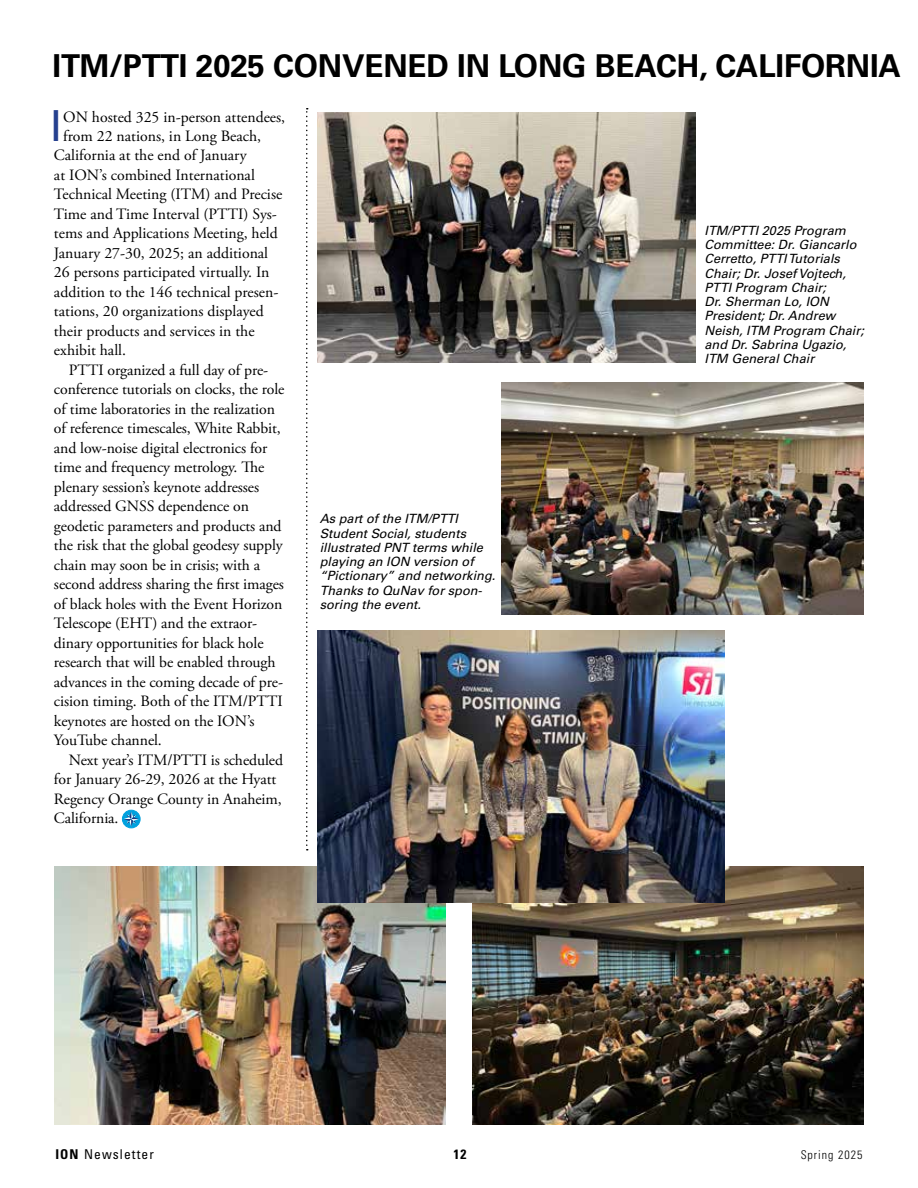
<style>
.page{position:relative;width:918px;height:1188px;background:#fff}
.page>*{position:absolute;margin:0;border:0;box-sizing:border-box;transform-origin:0 0}
.t1{font:42.75px "Univers LT Std";color:#25408f}
.t2{font:700 31.5px "Univers LT Std";letter-spacing:-.005em;color:#000}
.t3{font:15.75px "Adobe Garamond Pro";letter-spacing:-.005em;color:#000}
.t4{font:condensed 13.5px "Univers LT Std";letter-spacing:.08em;color:#000}
.t5{font:700 condensed 13.5px "Univers LT Std";color:#000}
.t6{font:italic 12.75px/14.2px "Univers LT Std";color:#000}
.t7{font:300 condensed 12px "Univers LT Std";letter-spacing:.08em;color:#000}
.s1{font-weight:700}
</style>
<div class="page">
<div style="left:122px;top:810px;width:18px;height:18px;border:1px solid #00a1de;border-radius:50%"></div>
<svg style="left:124px;top:811px;width:15px;height:16px"></svg>
<img style="left:54px;top:866px;width:392px;height:259px">
<img style="left:472px;top:866px;width:392px;height:259px">
<img style="left:318px;top:631px;width:406px;height:272px">
<img style="left:501px;top:382px;width:363px;height:233px">
<img style="left:318px;top:112px;width:378px;height:251px">
<svg style="left:306px;top:108px;width:2px;height:742px"></svg>
<h2 class="t2" style="left:52px;top:47px;width:850px">ITM/PTTI 2025 CONVENED IN LONG BEACH, CALIFORNIA</h2>
<h1 class="t1" style="left:50px;top:101px;width:13px">I</h1>
<p class="t3" style="left:63px;top:107px;width:224px">ON hosted 325 in-person attendees,</p>
<p class="t3" style="left:63px;top:127px;width:200px">from 22 nations, in Long Beach,</p>
<p class="t3" style="left:54px;top:146px;width:194px">California at the end of January</p>
<p class="t3" style="left:54px;top:166px;width:202px">at ION’s combined International</p>
<p class="t3" style="left:54px;top:185px;width:230px">Technical Meeting (ITM) and Precise</p>
<p class="t3" style="left:54px;top:205px;width:225px">Time and Time Interval (PTTI) Sys-</p>
<p class="t3" style="left:54px;top:224px;width:225px">tems and Applications Meeting, held</p>
<p class="t3" style="left:54px;top:244px;width:216px">January 27-30, 2025; an additional</p>
<p class="t3" style="left:54px;top:263px;width:217px">26 persons participated virtually. In</p>
<p class="t3" style="left:54px;top:283px;width:226px">addition to the 146 technical presen-</p>
<p class="t3" style="left:54px;top:302px;width:211px">tations, 20 organizations displayed</p>
<p class="t3" style="left:54px;top:322px;width:202px">their products and services in the</p>
<p class="t3" style="left:54px;top:341px;width:74px">exhibit hall.</p>
<p class="t3" style="left:69px;top:361px;width:201px">PTTI organized a full day of pre-</p>
<p class="t3" style="left:54px;top:380px;width:232px">conference tutorials on clocks, the role</p>
<p class="t3" style="left:54px;top:400px;width:223px">of time laboratories in the realization</p>
<p class="t3" style="left:54px;top:419px;width:228px">of reference timescales, White Rabbit,</p>
<p class="t3" style="left:54px;top:439px;width:215px">and low-noise digital electronics for</p>
<p class="t3" style="left:54px;top:458px;width:212px">time and frequency metrology. The</p>
<p class="t3" style="left:54px;top:478px;width:207px">plenary session’s keynote addresses</p>
<p class="t3" style="left:54px;top:497px;width:197px">addressed GNSS dependence on</p>
<p class="t3" style="left:54px;top:517px;width:229px">geodetic parameters and products and</p>
<p class="t3" style="left:54px;top:536px;width:230px">the risk that the global geodesy supply</p>
<p class="t3" style="left:54px;top:556px;width:208px">chain may soon be in crisis; with a</p>
<p class="t3" style="left:54px;top:575px;width:232px">second address sharing the first images</p>
<p class="t3" style="left:54px;top:595px;width:230px">of black holes with the Event Horizon</p>
<p class="t3" style="left:54px;top:614px;width:205px">Telescope (EHT) and the extraor-</p>
<p class="t3" style="left:54px;top:634px;width:211px">dinary opportunities for black hole</p>
<p class="t3" style="left:54px;top:653px;width:223px">research that will be enabled through</p>
<p class="t3" style="left:54px;top:673px;width:231px">advances in the coming decade of pre-</p>
<p class="t3" style="left:54px;top:692px;width:230px">cision timing. Both of the ITM/PTTI</p>
<p class="t3" style="left:54px;top:712px;width:202px">keynotes are hosted on the ION’s</p>
<p class="t3" style="left:54px;top:731px;width:109px">YouTube channel.</p>
<p class="t3" style="left:69px;top:751px;width:216px">Next year’s ITM/PTTI is scheduled</p>
<p class="t3" style="left:54px;top:770px;width:224px">for January 26-29, 2026 at the Hyatt</p>
<p class="t3" style="left:54px;top:790px;width:229px">Regency Orange County in Anaheim,</p>
<p class="t3" style="left:54px;top:809px;width:66px">California.</p>
<p class="t6" style="left:320px;top:512px;width:177px">As part of the ITM/PTTI<br>Student Social, students illustrated PNT terms while playing an ION version of “Pictionary” and networking.<br>Thanks to QuNav for spon&shy;soring the event.</p>
<p class="t6" style="left:705px;top:224px;width:161px">ITM/PTTI 2025 Program<br>Committee: Dr. Giancarlo<br>Cerretto, PTTI Tutorials<br>Chair; Dr. Josef Vojtech,<br>PTTI Program Chair;<br>Dr. Sherman Lo, ION<br>President; Dr. Andrew<br>Neish, ITM Program Chair; and Dr. Sabrina Ugazio,<br>ITM General Chair</p>
<p class="t4" style="left:56px;top:1145px;width:100px"><span class="s1">ION</span> Newsletter</p>
<p class="t5" style="left:453px;top:1146px;width:15px">12</p>
<p class="t7" style="left:801px;top:1147px;width:63px">Spring 2025</p>
</div>
